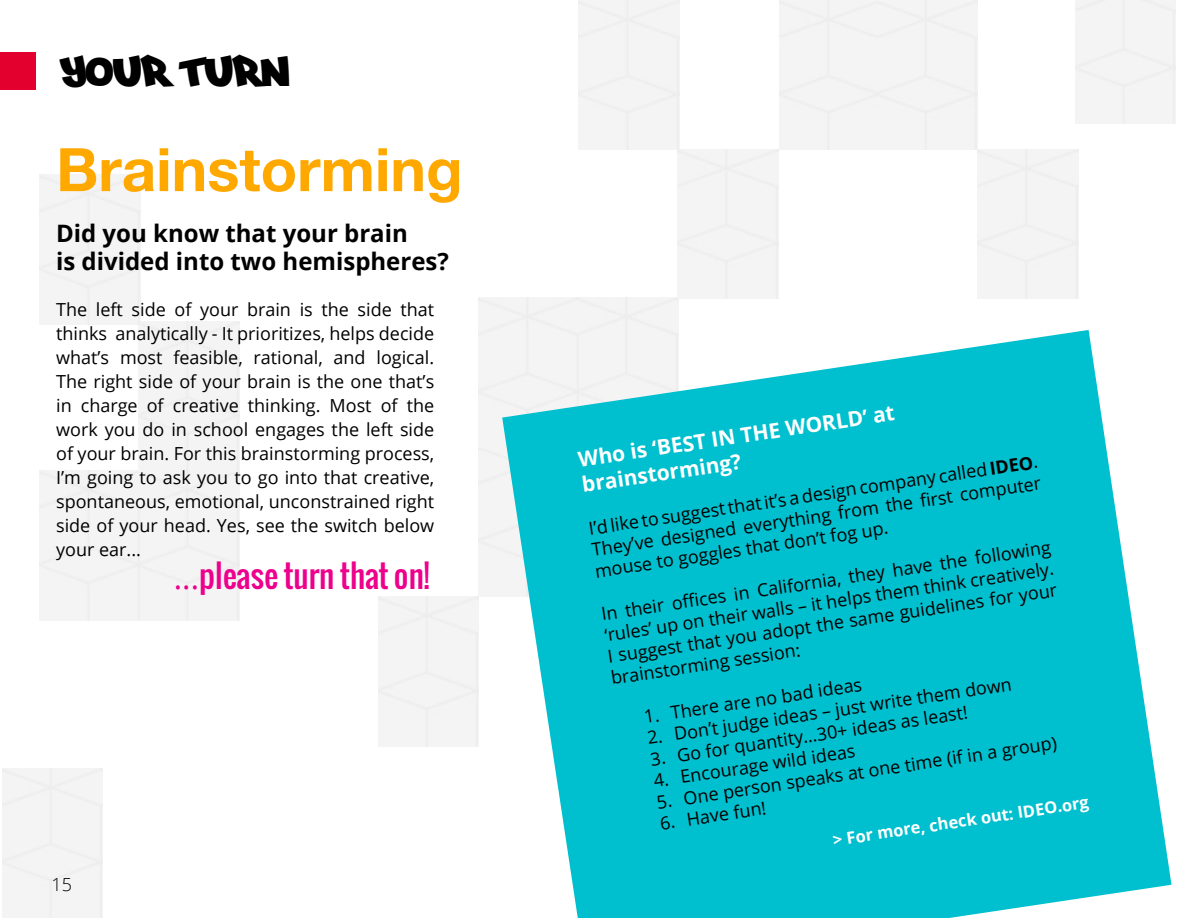
<style>
.page{position:relative;width:1188px;height:918px;background:#fff}
.page>*{position:absolute;margin:0;border:0;box-sizing:border-box;transform-origin:0 0}
.t1{font:700 60px "Helvetica Neue";color:#ffa900}
.t2{font:48px "Arfmoochikncheez";color:#000}
.t3{font:31.5px "Oswald";color:#ec008c}
.t4{font:700 24px/28.8px "Open Sans";color:#000}
.t5{font:700 21px/25.8px "Open Sans";color:#fff}
.t6{font:18px/24px "Open Sans";color:#000;text-align:justify}
.t7{font:300 18px "Open Sans";color:#000}
.t8{font:700 16.5px "Open Sans";color:#fff}
.s1{font-family:"Open Sans"}
.s2{font-weight:700}
</style>
<div class="page">
<div style="left:0;top:53px;width:35px;height:37px;background:#e3002e"></div>
<svg style="left:502px;top:330px;width:670px;height:588px;fill:#00bfce"></svg>
<p class="t2" style="left:61px;top:51px;width:230px">YOUR TURN</p>
<p class="t1" style="left:56px;top:123px;width:408px">Brainstorming</p>
<p class="t4" style="left:56px;top:218px;width:394px">Did you know that your brain<br>is divided into two hemispheres?</p>
<p class="t6" style="left:56px;top:297px;width:380px">The left side of your brain is the side that thinks analytically - It prioritizes, helps decide what’s most feasible, rational, and logical.<br>The right side of your brain is the one that’s in charge of creative thinking. Most of the work you do in school engages the left side of your brain. For this brainstorming process, I’m going to ask you to go into that creative, spontaneous, emotional, unconstrained right side of your head. Yes, see the switch below your ear...</p>
<p class="t3" style="left:174px;top:552px;width:257px"><span class="s1">...</span>please turn that on!</p>
<p class="t7" style="left:51px;top:872px;width:22px">15</p>
<p class="t5" style="left:577px;top:445px;width:321px;rotate:-8deg">Who is ‘BEST IN THE WORLD’ at brainstorming?</p>
<p class="t6" style="left:587px;top:516px;width:456px;line-height:21.8px;rotate:-8deg">I’d like to suggest that it’s a design company called <span class="s2">IDEO</span>.<br>They’ve designed everything from the fi rst computer mouse to goggles that don’t fog up.</p>
<p class="t6" style="left:600px;top:601px;width:456px;line-height:21.9px;rotate:-8deg">In their offi ces in California, they have the following ‘rules’ up on their walls – it helps them think creatively.<br>I suggest that you adopt the same guidelines for your brainstorming session:</p>
<p class="t6" style="left:642px;top:703px;width:221px;rotate:-8deg">1. There are no bad ideas</p>
<p class="t6" style="left:645px;top:724px;width:370px;rotate:-8deg">2. Don’t judge ideas – just write them down</p>
<p class="t6" style="left:649px;top:746px;width:322px;rotate:-8deg">3. Go for quantity…30+ ideas as least!</p>
<p class="t6" style="left:655px;top:788px;width:406px;rotate:-8deg">5. One person speaks at one time (if in a group)</p>
<p class="t6" style="left:652px;top:768px;width:205px;rotate:-8deg">4. Encourage wild ideas</p>
<p class="t6" style="left:658px;top:811px;width:109px;rotate:-8deg">6. Have fun!</p>
<p class="t8" style="left:831px;top:827px;width:260px;rotate:-8deg">&gt; For more, check out: IDEO.org</p>
</div>
